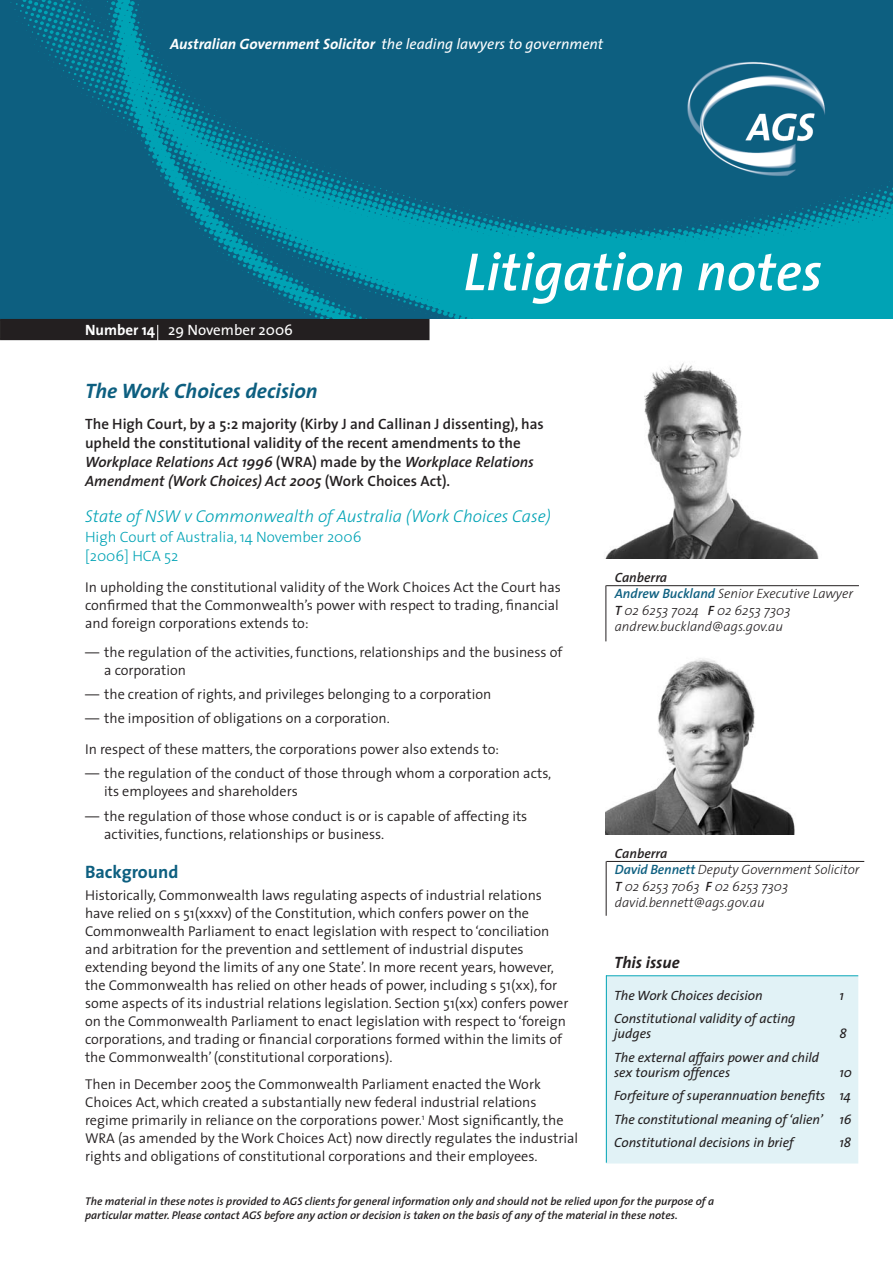
<style>
.page{position:relative;width:893px;height:1263px;background:#fff}
.page>*{position:absolute;margin:0;border:0;box-sizing:border-box;transform-origin:0 0}
.t1{font:italic 600 54px "The Sans";color:#fff}
.Main_title{font:italic 700 21px "The Sans";color:#0d5f80}
.Head_2{font:700 18px "The Sans";color:#0d5f80}
.Case{font:italic 300 17.25px "The Sans";color:#00a3b5}
.Contents_Head{font:italic 700 16.5px "The Sans";color:#231f20}
.Lead_para{font:600 15px/18.8px "The Sans";color:#231f20}
.t2{font:italic 700 15px "The Sans";color:#fff}
.Court_location{font:300 15px/19.5px "The Sans";color:#00a3b5}
.No__and_date{font:15px "The Sans";color:#fff}
.Text{font:300 14.25px/18px "The Sans";color:#231f20}
._1_em_indent{font:300 14.25px/18px "The Sans";color:#231f20}
.Contents{font:italic 13.5px/15px "The Sans";color:#231f20}
.Contact_details{font:italic 300 13.5px/16.5px "The Sans";color:#231f20}
.Author_location{font:italic 600 13.5px "The Sans";color:#231f20}
.t3{font:italic 600 11.25px/13.5px "The Sans";color:#231f20}
.s1{font-weight:400}
.s2{font-weight:700}
.s3{font-style:italic}
.s4{font-weight:600;color:#0d5f80}
.s5{font-family:"The Sans Semi Bold Caps";font-weight:400}
</style>
<div class="page">
<img style="left:0;top:0;width:893px;height:319px">
<div style="left:1px;top:320px;width:428px;height:19px;background:#231f20"></div>
<div style="left:0;top:319px;width:429px;height:21px;border:2px solid #231f20"></div>
<hr style="left:157px;top:325px;width:1px;height:35px;background:#fff">
<div style="left:607px;top:977px;width:250px;height:186px;background:#e1f2f6"></div>
<div style="left:606px;top:976px;width:252px;height:187px;border:2px solid #e1f2f6"></div>
<hr style="left:606px;top:975px;width:252px;height:1px;background:#00a3b5">
<hr style="left:606px;top:975px;width:1px;height:188px;background:#00a3b5">
<hr style="left:606px;top:861px;width:258px;height:1px;background:#231f20">
<hr style="left:606px;top:861px;width:1px;height:55px;background:#231f20">
<img style="left:606px;top:658px;width:189px;height:176px">
<hr style="left:606px;top:585px;width:1px;height:56px;background:#231f20">
<hr style="left:606px;top:585px;width:253px;height:1px;background:#231f20">
<img style="left:605px;top:362px;width:214px;height:197px">
<p class="t2" style="left:170px;top:32px;width:435px">Australian Government Solicitor <span class="s1">the leading lawyers to government</span></p>
<p class="No__and_date" style="left:85px;top:318px;width:209px"><span class="s2">Number 14</span> 29 November 2006</p>
<p class="t1" style="left:464px;top:227px;width:360px">Litigation notes</p>
<p class="Main_title" style="left:85px;top:373px;width:234px">The Work Choices decision</p>
<p class="Lead_para" style="left:85px;top:414px;width:460px">The High Court, by a 5:2 majority (Kirby J and Callinan J dissenting), has upheld the constitutional validity of the recent amendments to the <span class="s3">Workplace Relations Act 1996</span> (WRA) made by the <span class="s3">Workplace Relations Amendment (Work Choices) Act 2005</span> (Work Choices Act).</p>
<p class="Case" style="left:85px;top:502px;width:467px">State of NSW v Commonwealth of Australia (Work Choices Case)</p>
<p class="Court_location" style="left:85px;top:526px;width:278px">High Court of Australia, 14 November 2006 [2006] HCA 52</p>
<p class="Text" style="left:85px;top:578px;width:477px">In upholding the constitutional validity of the Work Choices Act the Court has confirmed that the Commonwealth’s power with respect to trading, financial and foreign corporations extends to:</p>
<p class="_1_em_indent" style="left:104px;top:642px;width:460px;text-indent:-19px">— the regulation of the activities, functions, relationships and the business of a corporation</p>
<p class="_1_em_indent" style="left:85px;top:685px;width:408px">— the creation of rights, and privileges belonging to a corporation</p>
<p class="_1_em_indent" style="left:85px;top:709px;width:306px">— the imposition of obligations on a corporation.</p>
<p class="Text" style="left:85px;top:740px;width:416px">In respect of these matters, the corporations power also extends to:</p>
<p class="_1_em_indent" style="left:104px;top:764px;width:449px;text-indent:-19px">— the regulation of the conduct of those through whom a corporation acts, its employees and shareholders</p>
<p class="_1_em_indent" style="left:104px;top:806px;width:425px;text-indent:-19px">— the regulation of those whose conduct is or is capable of affecting its activities, functions, relationships or business.</p>
<p class="Head_2" style="left:85px;top:857px;width:95px">Background</p>
<p class="Text" style="left:85px;top:886px;width:485px">Historically, Commonwealth laws regulating aspects of industrial relations have relied on s 51(xxxv) of the Constitution, which confers power on the Commonwealth Parliament to enact legislation with respect to ‘conciliation and arbitration for the prevention and settlement of industrial disputes extending beyond the limits of any one State’. In more recent years, however, the Commonwealth has relied on other heads of power, including s 51(xx), for some aspects of its industrial relations legislation. Section 51(xx) confers power on the Commonwealth Parliament to enact legislation with respect to ‘foreign corporations, and trading or financial corporations formed within the limits of the Commonwealth’ (constitutional corporations).</p>
<p class="Text" style="left:85px;top:1074px;width:495px">Then in December 2005 the Commonwealth Parliament enacted the Work Choices Act, which created a substantially new federal industrial relations regime primarily in reliance on the corporations power.<sup>1</sup> Most significantly, the WRA (as amended by the Work Choices Act) now directly regulates the industrial rights and obligations of constitutional corporations and their employees.</p>
<p class="Author_location" style="left:615px;top:566px;width:54px">Canberra</p>
<p class="Contact_details" style="left:615px;top:585px;width:240px"><span class="s4">Andrew Buckland</span> Senior Executive Lawyer<br><span class="s5">T</span> 02 6253 7024 <span class="s5">F</span> 02 6253 7303 andrew.buckland@ags.gov.au</p>
<p class="Author_location" style="left:615px;top:842px;width:54px">Canberra</p>
<p class="Contact_details" style="left:615px;top:861px;width:246px"><span class="s4">David Bennett</span> Deputy Government Solicitor<br><span class="s5">T</span> 02 6253 7063 <span class="s5">F</span> 02 6253 7303 david.bennett@ags.gov.au</p>
<p class="Contents_Head" style="left:614px;top:948px;width:67px">This issue</p>
<p class="Contents" style="left:614px;top:987px;width:150px">The Work Choices decision</p>
<p class="Contents" style="left:839px;top:987px;width:6px">1</p>
<p class="Contents" style="left:614px;top:1011px;width:183px">Constitutional validity of acting judges</p>
<p class="Contents" style="left:839px;top:1026px;width:9px">8</p>
<p class="Contents" style="left:614px;top:1049px;width:207px">The external affairs power and child sex tourism offences</p>
<p class="Contents" style="left:839px;top:1064px;width:14px">10</p>
<p class="Contents" style="left:614px;top:1088px;width:239px">Forfeiture of superannuation benefits 14</p>
<p class="Contents" style="left:614px;top:1111px;width:239px">The constitutional meaning of ‘alien’ 16</p>
<p class="Contents" style="left:614px;top:1135px;width:181px">Constitutional decisions in brief</p>
<p class="Contents" style="left:839px;top:1135px;width:13px">18</p>
<p class="t3" style="left:85px;top:1194px;width:631px">The material in these notes is provided to AGS clients for general information only and should not be relied upon for the purpose of a particular matter. Please contact AGS before any action or decision is taken on the basis of any of the material in these notes.</p>
</div>
